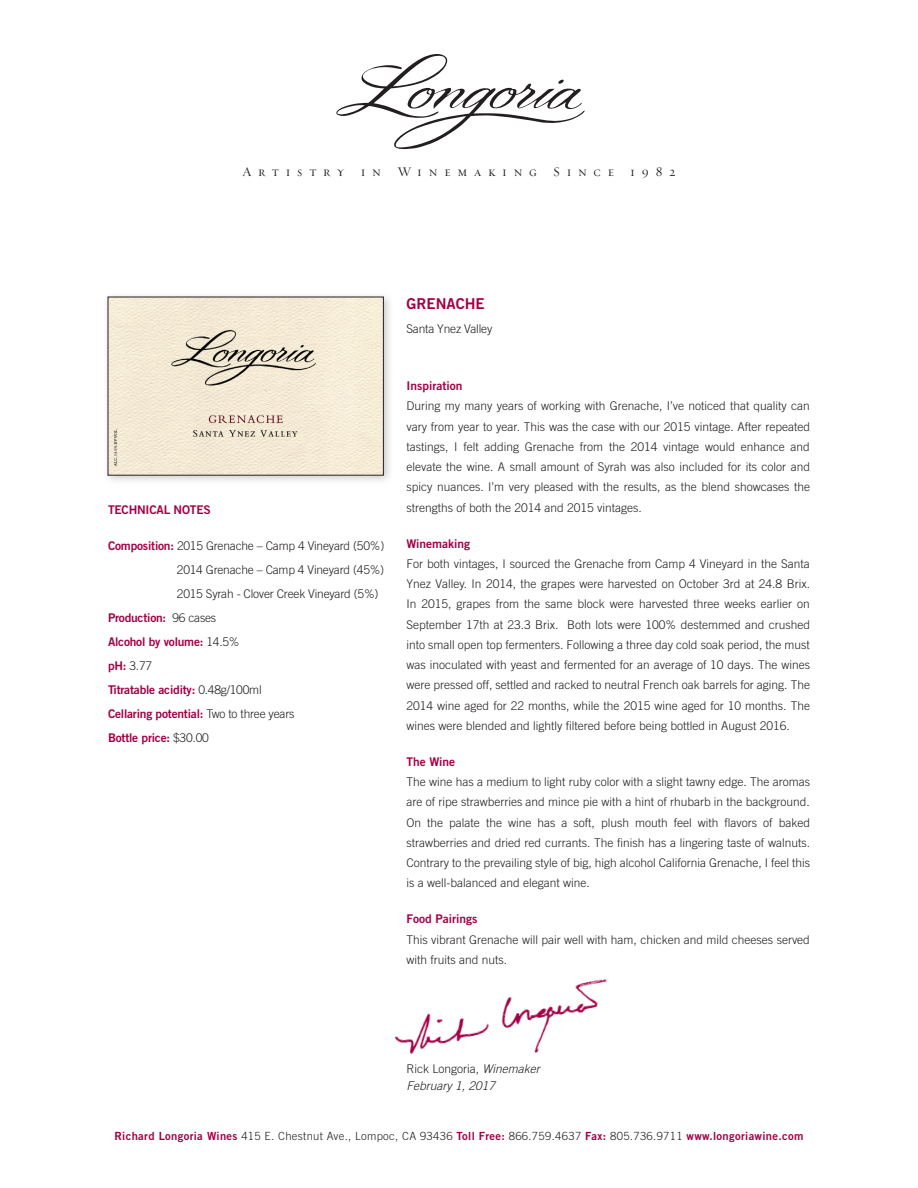
<style>
.page{position:relative;width:918px;height:1188px;background:#fff}
.page>*{position:absolute;margin:0;border:0;box-sizing:border-box;transform-origin:0 0}
.t1{font:15px "Trade Gothic Bold Two";color:#a30146}
.t2{font:13.5px "Requiem Display HTF Small Caps";letter-spacing:.5em;color:#231f20}
.t3{font:300 12px/20.2px "Trade Gothic";color:#231f20;text-align:justify}
.t4{font:12px/24px "Trade Gothic Bold Two";letter-spacing:-.015em;color:#a30146}
.t5{font:italic 300 12px/16.5px "Trade Gothic";color:#231f20}
.t6{font:300 11.25px "Trade Gothic";letter-spacing:.03em;color:#231f20}
.s1{font-family:"Trade Gothic Bold Two";font-weight:400;color:#a30146}
.s2{font-family:"Trade Gothic";font-weight:300;color:#231f20}
.s3{font-style:normal}
</style>
<div class="page">
<div style="left:102px;top:291px;width:292px;height:195px;background:#231f20;opacity:.25"></div>
<img style="left:394px;top:979px;width:213px;height:75px">
<svg style="left:336px;top:54px;width:249px;height:95px"></svg>
<img style="left:109px;top:298px;width:273px;height:177px">
<p class="t2" style="left:242px;top:163px;width:435px">Artistry in Winemaking Since 1982</p>
<p class="t4" style="left:108px;top:497px;width:104px">TECHNICAL NOTES</p>
<p class="t3" style="left:177px;top:533px;width:209px;line-height:24px;text-indent:-69px"><span class="s1">Composition:</span> 2015 Grenache – Camp 4 Vineyard (50%)<br>2014 Grenache – Camp 4 Vineyard (45%)<br>2015 Syrah - Clover Creek Vineyard (5%)</p>
<p class="t4" style="left:108px;top:605px;width:133px">Production: <span class="s2">96 cases<br></span>Alcohol by volume: <span class="s2">14.5%</span></p>
<p class="t3" style="left:108px;top:655px;width:46px"><span class="s1">pH:</span> 3.77</p>
<p class="t4" style="left:108px;top:677px;width:188px">Titratable acidity: <span class="s2">0.48g/100ml<br></span>Cellaring potential: <span class="s2">Two to three years<br></span>Bottle price: <span class="s2">$30.00</span></p>
<p class="t1" style="left:406px;top:294px;width:80px">GRENACHE</p>
<p class="t3" style="left:406px;top:319px;width:87px">Santa Ynez Valley</p>
<p class="t4" style="left:406px;top:374px;width:58px">Inspiration</p>
<p class="t3" style="left:406px;top:396px;width:405px">During my many years of working with Grenache, I’ve noticed that quality can vary from year to year. This was the case with our 2015 vintage. After repeated tastings, I felt adding Grenache from the 2014 vintage would enhance and elevate the wine. A small amount of Syrah was also included for its color and spicy nuances. I’m very pleased with the results, as the blend showcases the strengths of both the 2014 and 2015 vintages.</p>
<p class="t4" style="left:406px;top:531px;width:65px">Winemaking</p>
<p class="t3" style="left:406px;top:553px;width:405px">For both vintages, I sourced the Grenache from Camp 4 Vineyard in the Santa Ynez Valley. In 2014, the grapes were harvested on October 3rd at 24.8 Brix.<br>In 2015, grapes from the same block were harvested three weeks earlier on September 17th at 23.3 Brix. Both lots were 100% destemmed and crushed into small open top fermenters. Following a three day cold soak period, the must was inoculated with yeast and fermented for an average of 10 days. The wines were pressed off, settled and racked to neutral French oak barrels for aging. The 2014 wine aged for 22 months, while the 2015 wine aged for 10 months. The wines were blended and lightly filtered before being bottled in August 2016.</p>
<p class="t4" style="left:406px;top:749px;width:50px">The Wine</p>
<p class="t3" style="left:406px;top:772px;width:405px">The wine has a medium to light ruby color with a slight tawny edge. The aromas are of ripe strawberries and mince pie with a hint of rhubarb in the background.<br>On the palate the wine has a soft, plush mouth feel with flavors of baked strawberries and dried red currants. The finish has a lingering taste of walnuts.<br>Contrary to the prevailing style of big, high alcohol California Grenache, I feel this is a well-balanced and elegant wine.</p>
<p class="t4" style="left:406px;top:907px;width:73px">Food Pairings</p>
<p class="t3" style="left:406px;top:929px;width:405px">This vibrant Grenache will pair well with ham, chicken and mild cheeses served with fruits and nuts.</p>
<p class="t5" style="left:406px;top:1061px;width:135px"><span class="s3">Rick Longoria,</span> Winemaker<br>February 1, 2017</p>
<p class="t6" style="left:114px;top:1129px;width:691px"><span class="s1">Richard Longoria Wines</span> 415 E. Chestnut Ave., Lompoc, CA 93436 <span class="s1">Toll Free:</span> 866.759.4637 <span class="s1">Fax:</span> 805.736.9711 <span class="s1">www.longoriawine.com</span></p>
</div>
